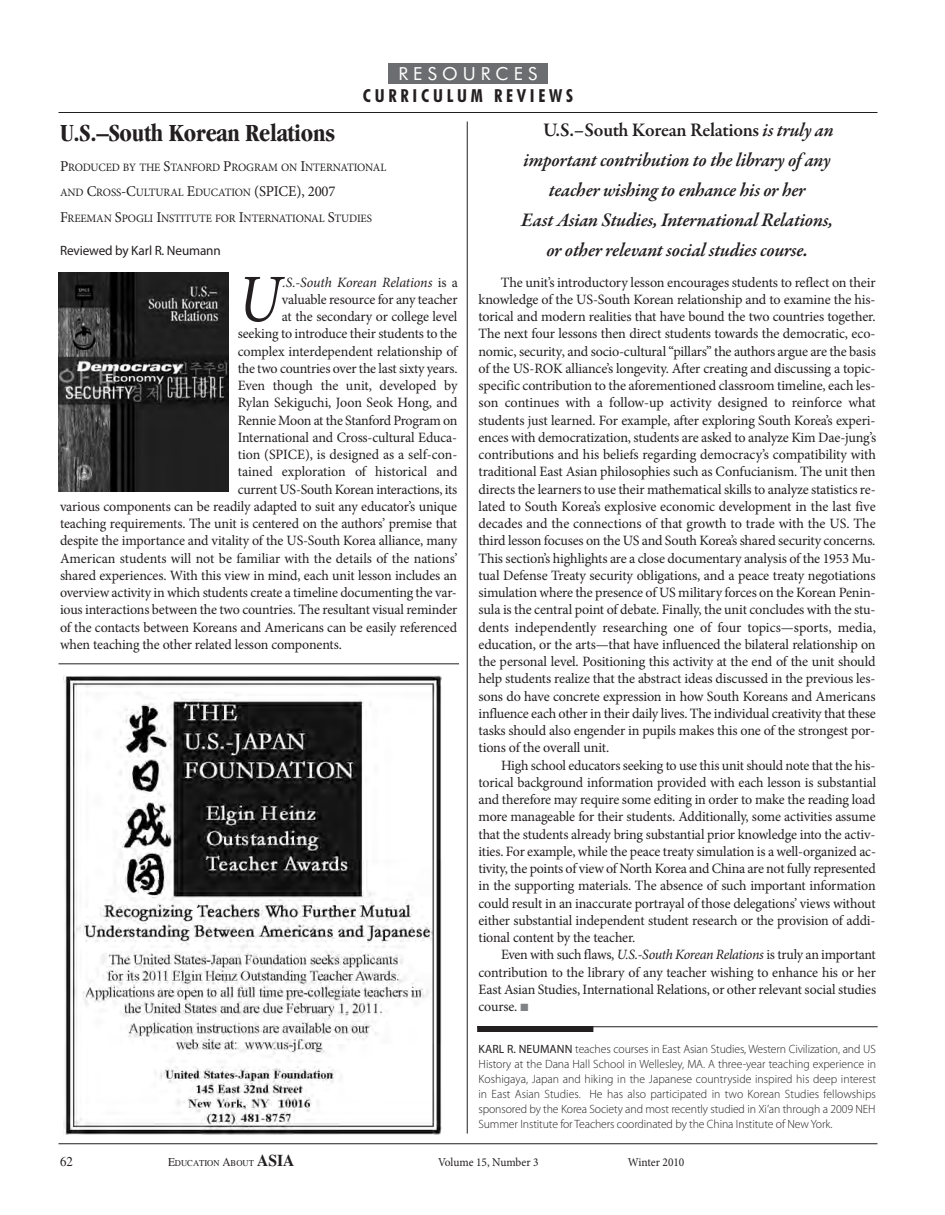
<style>
.page{position:relative;width:945px;height:1215px;background:#fff}
.page>*{position:absolute;margin:0;border:0;box-sizing:border-box;transform-origin:0 0}
.t1{font:italic 67.8px "Minion Pro";color:#231f20;scale:.9 1}
.t2{font:700 condensed 25.5px "Garamond";letter-spacing:-.01em;color:#231f20}
.t3{font:italic 600 19.5px "Garamond Premr Pro";letter-spacing:-.015em;color:#231f20}
.t4{font:600 19.5px "Garamond Premr Pro";letter-spacing:-.015em;color:#231f20}
.t5{font:700 condensed 18px "Futura BT";letter-spacing:.21em;color:#231f20}
.t6{font:18px "Futura BT";letter-spacing:.285em;color:#fff}
.t7{font:14.25px/17.2px "Minion Pro";letter-spacing:-.01em;color:#231f20;text-align:justify}
.t8{font:italic 14.25px "Minion Pro";letter-spacing:-.01em;color:#231f20}
.t9{font:13.5px "Myriad Pro";letter-spacing:-.01em;color:#231f20}
.t10{font:13.5px "EAA Times";color:#231f20;scale:.95 1}
.t11{font:300 12px/15px "Myriad Pro";letter-spacing:-.01em;color:#231f20;text-align:justify}
.t12{font:12px "Minion Pro";color:#231f20;scale:.95 1}
.t13{font:11.25px "Minion Pro";letter-spacing:-.015em;color:#231f20}
.t14{font:9px "EAA Times";color:#231f20;scale:.95 1}
.s1{font-style:italic}
.s2{font-size:15px}
.s3{font-style:normal}
.s4{color:#808285}
.s5{font-weight:400}
.s6{font-size:12px}
.s7{font-weight:700;font-size:16.5px}
</style>
<div class="page">
<hr style="left:467px;top:122px;width:1px;height:1012px;background:#231f20">
<hr style="left:58px;top:1143px;width:820px;height:1px;background:#231f20">
<div style="left:388px;top:63px;width:160px;height:21px;background:#6c6d70"></div>
<hr style="left:58px;top:112px;width:820px;height:1px;background:#231f20">
<img style="left:58px;top:272px;width:171px;height:220px">
<img style="left:63px;top:676px;width:378px;height:459px">
<hr style="left:58px;top:663px;width:401px;height:1px;background:#231f20">
<hr style="left:477px;top:1027px;width:401px;height:1px;background:#231f20">
<div style="left:477px;top:1026px;width:116px;height:6px;background:#231f20"></div>
<p class="t6" style="left:399px;top:66px;width:140px">RESOURCES</p>
<p class="t5" style="left:363px;top:89px;width:212px">CURRICULUM REVIEWS</p>
<h3 class="t4" style="left:543px;top:122px;width:292px">U.S.–South Korean Relations <span class="s1">is truly an</span></h3>
<h3 class="t3" style="left:524px;top:152px;width:309px">important contribution to the library of any</h3>
<h3 class="t3" style="left:549px;top:182px;width:258px">teacher wishing to enhance his or her</h3>
<h3 class="t3" style="left:521px;top:212px;width:314px">East Asian Studies, International Relations,</h3>
<h3 class="t3" style="left:546px;top:242px;width:263px">or other relevant social studies course.</h3>
<h2 class="t2" style="left:60px;top:123px;width:277px">U.S.–South Korean Relations</h2>
<p class="t13" style="left:60px;top:163px;width:328px"><span class="s2">P</span>RODUCED BY THE <span class="s2">S</span>TANFORD <span class="s2">P</span>ROGRAM ON <span class="s2">I</span>NTERNATIONAL</p>
<p class="t13" style="left:60px;top:188px;width:277px">AND <span class="s2">C</span>ROSS<span class="s2">-C</span>ULTURAL <span class="s2">E</span>DUCATION <span class="s2">(SPICE), 2007</span></p>
<p class="t13" style="left:60px;top:214px;width:313px"><span class="s2">F</span>REEMAN <span class="s2">S</span>POGLI <span class="s2">I</span>NSTITUTE FOR <span class="s2">I</span>NTERNATIONAL <span class="s2">S</span>TUDIES</p>
<p class="t9" style="left:60px;top:245px;width:162px">Reviewed by Karl R. Neumann</p>
<h1 class="t1" style="left:238px;top:273px;width:49px">U</h1>
<p class="t8" style="left:283px;top:276px;width:177px">.S.-South Korean Relations <span class="s3">is a</span></p>
<p class="t7" style="left:478px;top:275px;width:399px;text-indent:23px">The unit’s introductory lesson encourages students to reflect on their knowledge of the US-South Korean relationship and to examine the his&shy;torical and modern realities that have bound the two countries together.<br>The next four lessons then direct students towards the democratic, eco&shy;nomic, security, and socio-cultural “pillars” the authors argue are the basis of the US-ROK alliance’s longevity. After creating and discussing a topic&shy;specific contribution to the aforementioned classroom timeline, each les&shy;son continues with a follow-up activity designed to reinforce what students just learned. For example, after exploring South Korea’s experi&shy;ences with democratization, students are asked to analyze Kim Dae-jung’s contributions and his beliefs regarding democracy’s compatibility with traditional East Asian philosophies such as Confucianism. The unit then directs the learners to use their mathematical skills to analyze statistics re&shy;lated to South Korea’s explosive economic development in the last five decades and the connections of that growth to trade with the US. The third lesson focuses on the US and South Korea’s shared security concerns.<br>This section’s highlights are a close documentary analysis of the 1953 Mu&shy;tual Defense Treaty security obligations, and a peace treaty negotiations simulation where the presence of US military forces on the Korean Penin&shy;sula is the central point of debate. Finally, the unit concludes with the stu&shy;dents independently researching one of four topics—sports, media, education, or the arts—that have influenced the bilateral relationship on the personal level. Positioning this activity at the end of the unit should help students realize that the abstract ideas discussed in the previous les&shy;sons do have concrete expression in how South Koreans and Americans influence each other in their daily lives. The individual creativity that these tasks should also engender in pupils makes this one of the strongest por&shy;tions of the overall unit.</p>
<p class="t7" style="left:479px;top:758px;width:399px;text-indent:22px">High school educators seeking to use this unit should note that the his&shy;torical background information provided with each lesson is substantial and therefore may require some editing in order to make the reading load more manageable for their students. Additionally, some activities assume that the students already bring substantial prior knowledge into the activ&shy;ities. For example, while the peace treaty simulation is a well-organized ac&shy;tivity, the points of view of North Korea and China are not fully represented in the supporting materials. The absence of such important information could result in an inaccurate portrayal of those delegations’ views without either substantial independent student research or the provision of addi&shy;tional content by the teacher.</p>
<p class="t7" style="left:479px;top:947px;width:399px;text-indent:22px">Even with such flaws, <span class="s1">U.S.-South Korean Relations</span> is truly an important contribution to the library of any teacher wishing to enhance his or her East Asian Studies, International Relations, or other relevant social studies course. <span class="s4">■</span></p>
<p class="t11" style="left:479px;top:1042px;width:399px"><span class="s5">KARL R. NeumANN</span> teaches courses in East Asian Studies, Western Civilization, and US History at the Dana Hall School in Wellesley, MA. A three-year teaching experience in Koshigaya, Japan and hiking in the Japanese countryside inspired his deep interest in East Asian Studies. He has also participated in two Korean Studies fellowships sponsored by the Korea Society and most recently studied in Xi’an through a 2009 NEH Summer Institute for Teachers coordinated by the China Institute of New York.</p>
<p class="t7" style="left:282px;top:292px;width:177px">valuable resource for any teacher</p>
<p class="t7" style="left:282px;top:309px;width:177px">at the secondary or college level</p>
<p class="t7" style="left:238px;top:326px;width:221px">seeking to introduce their students to the</p>
<p class="t7" style="left:238px;top:344px;width:221px">complex interdependent relationship of</p>
<p class="t7" style="left:238px;top:361px;width:221px">the two countries over the last sixty years.</p>
<p class="t7" style="left:238px;top:378px;width:221px">Even though the unit, developed by</p>
<p class="t7" style="left:238px;top:395px;width:221px">Rylan Sekiguchi, Joon Seok Hong, and</p>
<p class="t7" style="left:238px;top:413px;width:221px">Rennie Moon at the Stanford Program on</p>
<p class="t7" style="left:238px;top:430px;width:221px">International and Cross-cultural Educa-</p>
<p class="t7" style="left:238px;top:447px;width:221px">tion (SPICE), is designed as a self-con-</p>
<p class="t7" style="left:238px;top:464px;width:221px">tained exploration of historical and</p>
<p class="t7" style="left:238px;top:482px;width:221px">current US-South Korean interactions, its</p>
<p class="t7" style="left:60px;top:499px;width:399px">various components can be readily adapted to suit any educator’s unique</p>
<p class="t7" style="left:60px;top:516px;width:399px">teaching requirements. The unit is centered on the authors’ premise that</p>
<p class="t7" style="left:60px;top:533px;width:399px">despite the importance and vitality of the US-South Korea alliance, many</p>
<p class="t7" style="left:60px;top:551px;width:399px">American students will not be familiar with the details of the nations’</p>
<p class="t7" style="left:60px;top:568px;width:399px">shared experiences. With this view in mind, each unit lesson includes an</p>
<p class="t7" style="left:60px;top:585px;width:398px">overview activity in which students create a timeline documenting the var-</p>
<p class="t7" style="left:60px;top:602px;width:399px">ious interactions between the two countries. The resultant visual reminder</p>
<p class="t7" style="left:60px;top:620px;width:399px">of the contacts between Koreans and Americans can be easily referenced</p>
<p class="t7" style="left:60px;top:637px;width:283px">when teaching the other related lesson components.</p>
<p class="t10" style="left:60px;top:1157px;width:15px">62</p>
<p class="t14" style="left:168px;top:1160px;width:135px"><span class="s6">E</span>DUCATION <span class="s6">A</span>BOUT <span class="s7">ASIA</span></p>
<p class="t12" style="left:438px;top:1157px;width:107px">Volume 15, Number 3</p>
<p class="t12" style="left:628px;top:1157px;width:61px">Winter 2010</p>
</div>
